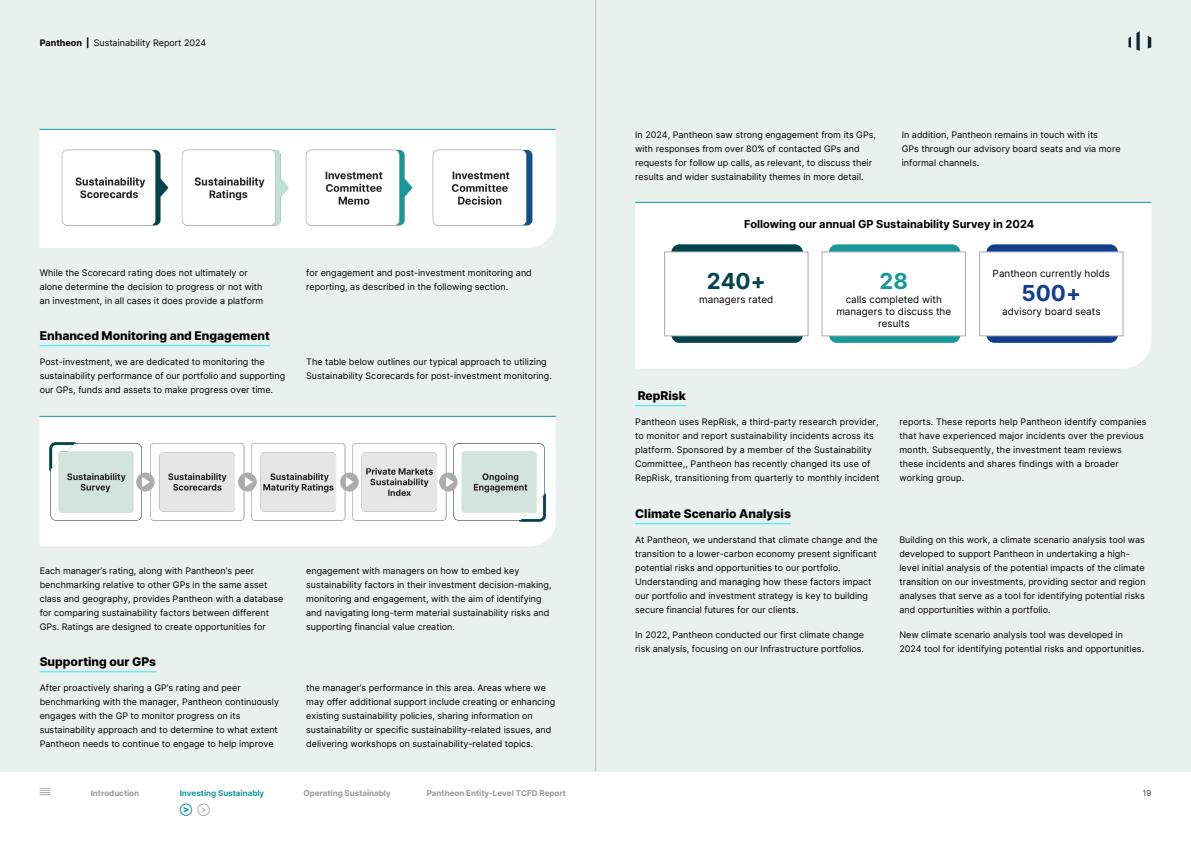
<style>
.page{position:relative;width:1191px;height:842px;background:#fff}
.page>*{position:absolute;margin:0;border:0;box-sizing:border-box;transform-origin:0 0}
.t1{font:700 22px "Inter";color:#00434d}
.t2{font:700 22px "Inter";color:#113e8e}
.t3{font:700 22px "Inter";color:#17989b}
.t4{font:800 12px "Inter";color:#000}
.t5{font:700 11px "Inter";color:#000}
.t6{font:9.9px/11.9px "Inter";color:#000;text-align:center}
.t7{font:9px/14px "Inter";color:#000}
.t8{font:700 8px "Inter";color:#999}
.t9{font:700 8px "Inter";color:#17989b}
.t10{font:300 8px "Inter";color:#000}
.s1{font-weight:700}
</style>
<div class="page">
<svg style="left:40px;top:788px;width:10px;height:7px"></svg>
<div style="left:0;top:0;width:1191px;height:771px;background:#e9f1ee"></div>
<div style="left:635px;top:203px;width:516px;height:166px;background:#fff"></div>
<hr style="left:40px;top:345px;width:230px;height:1px;background:#2dedea">
<div style="left:40px;top:130px;width:516px;height:118px;background:#fff"></div>
<img style="left:57px;top:142px;width:484px;height:95px">
<div style="left:40px;top:417px;width:515px;height:129px;background:#fff"></div>
<img style="left:44px;top:431px;width:507px;height:101px">
<hr style="left:40px;top:671px;width:116px;height:1px;background:#2dedea">
<svg style="left:671px;top:244px;width:132px;height:99px;background:#16515a"></svg>
<div style="left:664px;top:252px;width:144px;height:84px;background:#fff"></div>
<div style="left:664px;top:252px;width:144px;height:84px;border:1px solid #ababab"></div>
<svg style="left:829px;top:244px;width:131px;height:99px;background:#299c9f"></svg>
<div style="left:822px;top:252px;width:143px;height:84px;background:#fff"></div>
<div style="left:821px;top:252px;width:144px;height:84px;border:1px solid #ababab"></div>
<svg style="left:986px;top:244px;width:132px;height:99px;background:#254d94"></svg>
<div style="left:979px;top:252px;width:144px;height:84px;background:#fff"></div>
<div style="left:979px;top:252px;width:144px;height:84px;border:1px solid #ababab"></div>
<hr style="left:635px;top:405px;width:51px;height:1px;background:#2dedea">
<hr style="left:635px;top:523px;width:156px;height:1px;background:#2dedea">
<hr style="left:40px;top:129px;width:516px;height:1px;background:#17989b">
<hr style="left:40px;top:416px;width:516px;height:1px;background:#17989b">
<hr style="left:635px;top:202px;width:516px;height:1px;background:#17989b">
<hr style="left:595px;top:0;width:1px;height:771px;background:#9d9d9c">
<svg style="left:1128px;top:31px;width:23px;height:20px"></svg>
<p class="t7" style="left:40px;top:36px;width:168px"><span class="s1">Pantheon |</span> Sustainability Report 2024</p>
<p class="t7" style="left:40px;top:266px;width:225px">While the Scorecard rating does not ultimately or alone determine the decision to progress or not with an investment, in all cases it does provide a platform</p>
<p class="t7" style="left:306px;top:266px;width:227px">for engagement and post-investment monitoring and reporting, as described in the following section.</p>
<h2 class="t4" style="left:40px;top:326px;width:232px">Enhanced Monitoring and Engagement</h2>
<p class="t7" style="left:40px;top:355px;width:247px">Post-investment, we are dedicated to monitoring the sustainability performance of our portfolio and supporting our GPs, funds and assets to make progress over time.</p>
<p class="t7" style="left:306px;top:355px;width:247px">The table below outlines our typical approach to utilizing<br>Sustainability Scorecards for post-investment monitoring.</p>
<p class="t7" style="left:40px;top:564px;width:245px">Each manager’s rating, along with Pantheon’s peer benchmarking relative to other GPs in the same asset class and geography, provides Pantheon with a database for comparing sustainability factors between different GPs. Ratings are designed to create opportunities for</p>
<p class="t7" style="left:306px;top:564px;width:247px">engagement with managers on how to embed key sustainability factors in their investment decision-making, monitoring and engagement, with the aim of identifying and navigating long-term material sustainability risks and supporting financial value creation.</p>
<h2 class="t4" style="left:40px;top:652px;width:118px">Supporting our GPs</h2>
<p class="t7" style="left:40px;top:681px;width:241px">After proactively sharing a GP’s rating and peer benchmarking with the manager, Pantheon continuously engages with the GP to monitor progress on its sustainability approach and to determine to what extent Pantheon needs to continue to engage to help improve</p>
<p class="t7" style="left:306px;top:681px;width:250px">the manager’s performance in this area. Areas where we may offer additional support include creating or enhancing existing sustainability policies, sharing information on sustainability or specific sustainability-related issues, and delivering workshops on sustainability-related topics.</p>
<p class="t7" style="left:635px;top:127px;width:242px">In 2024, Pantheon saw strong engagement from its GPs, with responses from over 80% of contacted GPs and requests for follow up calls, as relevant, to discuss their results and wider sustainability themes in more detail.</p>
<p class="t7" style="left:901px;top:127px;width:220px">In addition, Pantheon remains in touch with its<br>GPs through our advisory board seats and via more informal channels.</p>
<p class="t5" style="left:744px;top:215px;width:292px">Following our annual GP Sustainability Survey in 2024</p>
<h1 class="t1" style="left:707px;top:264px;width:60px">240+</h1>
<p class="t6" style="left:699px;top:294px;width:75px">managers rated</p>
<h1 class="t3" style="left:879px;top:264px;width:30px">28</h1>
<p class="t6" style="left:836px;top:294px;width:116px">calls completed with managers to discuss the results</p>
<p class="t6" style="left:992px;top:267px;width:119px">Pantheon currently holds</p>
<h1 class="t2" style="left:1021px;top:276px;width:61px">500+</h1>
<p class="t6" style="left:1002px;top:306px;width:100px">advisory board seats</p>
<h2 class="t4" style="left:638px;top:386px;width:50px">RepRisk</h2>
<p class="t7" style="left:635px;top:415px;width:246px">Pantheon uses RepRisk, a third-party research provider, to monitor and report sustainability incidents across its platform. Sponsored by a member of the Sustainability Committee,, Pantheon has recently changed its use of RepRisk, transitioning from quarterly to monthly incident</p>
<p class="t7" style="left:899px;top:415px;width:249px">reports. These reports help Pantheon identify companies that have experienced major incidents over the previous month. Subsequently, the investment team reviews these incidents and shares findings with a broader working group.</p>
<h2 class="t4" style="left:635px;top:504px;width:157px">Climate Scenario Analysis</h2>
<p class="t7" style="left:635px;top:533px;width:244px">At Pantheon, we understand that climate change and the transition to a lower-carbon economy present significant potential risks and opportunities to our portfolio.<br>Understanding and managing how these factors impact our portfolio and investment strategy is key to building secure financial futures for our clients.</p>
<p class="t7" style="left:635px;top:628px;width:230px">In 2022, Pantheon conducted our first climate change risk analysis, focusing on our Infrastructure portfolios.</p>
<p class="t7" style="left:899px;top:533px;width:248px">Building on this work, a climate scenario analysis tool was developed to support Pantheon in undertaking a high&shy;level initial analysis of the potential impacts of the climate transition on our investments, providing sector and region analyses that serve as a tool for identifying potential risks and opportunities within a portfolio.</p>
<p class="t7" style="left:899px;top:628px;width:246px">New climate scenario analysis tool was developed in<br>2024 tool for identifying potential risks and opportunities.</p>
<p class="t8" style="left:91px;top:787px;width:50px">Introduction</p>
<p class="t9" style="left:180px;top:787px;width:86px">Investing Sustainably</p>
<p class="t8" style="left:303px;top:787px;width:89px">Operating Sustainably</p>
<p class="t8" style="left:427px;top:787px;width:141px">Pantheon Entity-Level TCFD Report</p>
<p class="t10" style="left:1142px;top:787px;width:10px">19</p>
</div>
